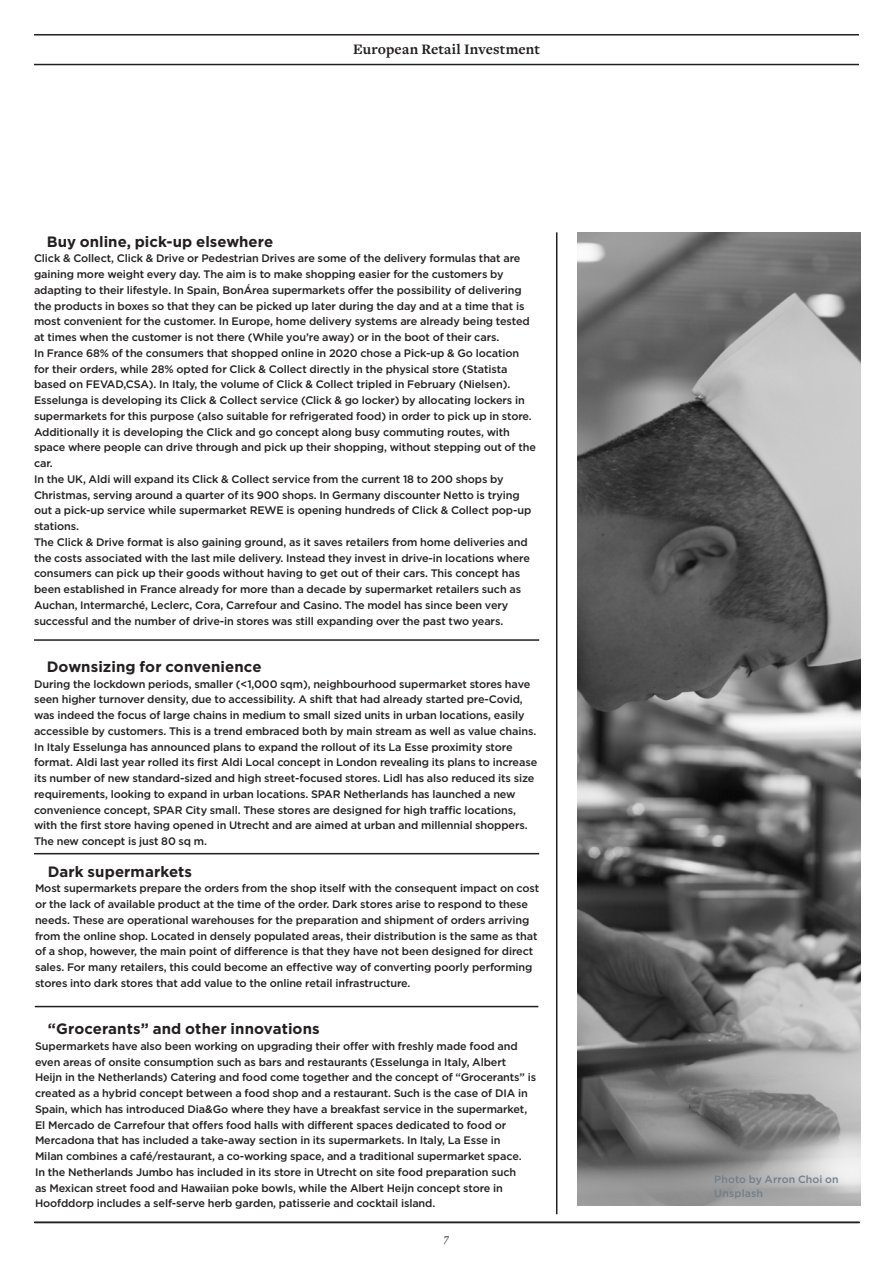
<style>
.page{position:relative;width:893px;height:1263px;background:#fff}
.page>*{position:absolute;margin:0;border:0;box-sizing:border-box;transform-origin:0 0}
.Spotlight_Body_Freig{font:700 15px "Gotham";letter-spacing:.005em;color:#231f20}
.t1{font:700 15px "Freight Text Pro";letter-spacing:.01em;color:#231f20}
.t2{font:italic 12px "Freight Text Pro";color:#231f20}
.Spotlight_Body_Freig-2{font:500 10.8px/15.8px "Gotham";letter-spacing:-.01em;color:#231f20}
.Spotlight_caption{font:500 10.5px/14.2px "Gotham";letter-spacing:.015em;color:#727f8a}
</style>
<div class="page">
<hr style="left:35px;top:1222px;width:825px;height:1px;background:#231f20">
<hr style="left:34px;top:639px;width:505px;height:2px;background:#231f20">
<hr style="left:34px;top:853px;width:505px;height:1px;background:#231f20">
<hr style="left:35px;top:1006px;width:503px;height:1px;background:#231f20">
<img style="left:577px;top:232px;width:283px;height:974px">
<hr style="left:34px;top:1222px;width:825px;height:1px;background:#231f20">
<hr style="left:34px;top:64px;width:825px;height:1px;background:#231f20">
<hr style="left:34px;top:34px;width:825px;height:2px;background:#231f20">
<hr style="left:556px;top:232px;width:1px;height:982px;background:#231f20">
<h1 class="t1" style="left:353px;top:39px;width:188px">European Retail Investment</h1>
<p class="Spotlight_Body_Freig" style="left:47px;top:231px;width:228px">Buy online, pick-up elsewhere</p>
<p class="Spotlight_Body_Freig-2" style="left:34px;top:250px;width:497px">Click &amp; Collect, Click &amp; Drive or Pedestrian Drives are some of the delivery formulas that are gaining more weight every day. The aim is to make shopping easier for the customers by adapting to their lifestyle. In Spain, BonÁrea supermarkets offer the possibility of delivering the products in boxes so that they can be picked up later during the day and at a time that is most convenient for the customer. In Europe, home delivery systems are already being tested at times when the customer is not there (While you’re away) or in the boot of their cars.</p>
<p class="Spotlight_Body_Freig-2" style="left:34px;top:345px;width:503px">In France 68% of the consumers that shopped online in 2020 chose a Pick-up &amp; Go location for their orders, while 28% opted for Click &amp; Collect directly in the physical store (Statista based on FEVAD,CSA). In Italy, the volume of Click &amp; Collect tripled in February (Nielsen).<br>Esselunga is developing its Click &amp; Collect service (Click &amp; go locker) by allocating lockers in supermarkets for this purpose (also suitable for refrigerated food) in order to pick up in store.<br>Additionally it is developing the Click and go concept along busy commuting routes, with space where people can drive through and pick up their shopping, without stepping out of the car.</p>
<p class="Spotlight_Body_Freig-2" style="left:34px;top:471px;width:499px">In the UK, Aldi will expand its Click &amp; Collect service from the current 18 to 200 shops by Christmas, serving around a quarter of its 900 shops. In Germany discounter Netto is trying out a pick-up service while supermarket REWE is opening hundreds of Click &amp; Collect pop-up stations.</p>
<p class="Spotlight_Body_Freig-2" style="left:34px;top:534px;width:497px">The Click &amp; Drive format is also gaining ground, as it saves retailers from home deliveries and the costs associated with the last mile delivery. Instead they invest in drive-in locations where consumers can pick up their goods without having to get out of their cars. This concept has been established in France already for more than a decade by supermarket retailers such as Auchan, Intermarché, Leclerc, Cora, Carrefour and Casino. The model has since been very successful and the number of drive-in stores was still expanding over the past two years.</p>
<p class="Spotlight_Body_Freig" style="left:47px;top:657px;width:216px">Downsizing for convenience</p>
<p class="Spotlight_Body_Freig-2" style="left:34px;top:676px;width:505px">During the lockdown periods, smaller (&lt;1,000 sqm), neighbourhood supermarket stores have seen higher turnover density, due to accessibility. A shift that had already started pre-Covid, was indeed the focus of large chains in medium to small sized units in urban locations, easily accessible by customers. This is a trend embraced both by main stream as well as value chains.<br>In Italy Esselunga has announced plans to expand the rollout of its La Esse proximity store format. Aldi last year rolled its first Aldi Local concept in London revealing its plans to increase its number of new standard-sized and high street-focused stores. Lidl has also reduced its size requirements, looking to expand in urban locations. SPAR Netherlands has launched a new convenience concept, SPAR City small. These stores are designed for high traffic locations, with the first store having opened in Utrecht and are aimed at urban and millennial shoppers.<br>The new concept is just 80 sq m.</p>
<p class="Spotlight_Body_Freig" style="left:48px;top:861px;width:146px">Dark supermarkets</p>
<p class="Spotlight_Body_Freig-2" style="left:35px;top:880px;width:506px">Most supermarkets prepare the orders from the shop itself with the consequent impact on cost or the lack of available product at the time of the order. Dark stores arise to respond to these needs. These are operational warehouses for the preparation and shipment of orders arriving from the online shop. Located in densely populated areas, their distribution is the same as that of a shop, however, the main point of difference is that they have not been designed for direct sales. For many retailers, this could become an effective way of converting poorly performing stores into dark stores that add value to the online retail infrastructure.</p>
<p class="Spotlight_Body_Freig" style="left:48px;top:1019px;width:273px">“Grocerants” and other innovations</p>
<p class="Spotlight_Body_Freig-2" style="left:35px;top:1038px;width:503px">Supermarkets have also been working on upgrading their offer with freshly made food and even areas of onsite consumption such as bars and restaurants (Esselunga in Italy, Albert Heijn in the Netherlands) Catering and food come together and the concept of “Grocerants” is created as a hybrid concept between a food shop and a restaurant. Such is the case of DIA in Spain, which has introduced Dia&amp;Go where they have a breakfast service in the supermarket, El Mercado de Carrefour that offers food halls with different spaces dedicated to food or Mercadona that has included a take-away section in its supermarkets. In Italy, La Esse in<br>Milan combines a café/restaurant, a co-working space, and a traditional supermarket space.<br>In the Netherlands Jumbo has included in its store in Utrecht on site food preparation such<br>as Mexican street food and Hawaiian poke bowls, while the Albert Heijn concept store in Hoofddorp includes a self-serve herb garden, patisserie and cocktail island.</p>
<p class="t2" style="left:444px;top:1230px;width:7px">7</p>
<p class="Spotlight_caption" style="left:714px;top:1172px;width:126px">Photo by Arron Choi on<br>Unsplash</p>
</div>
